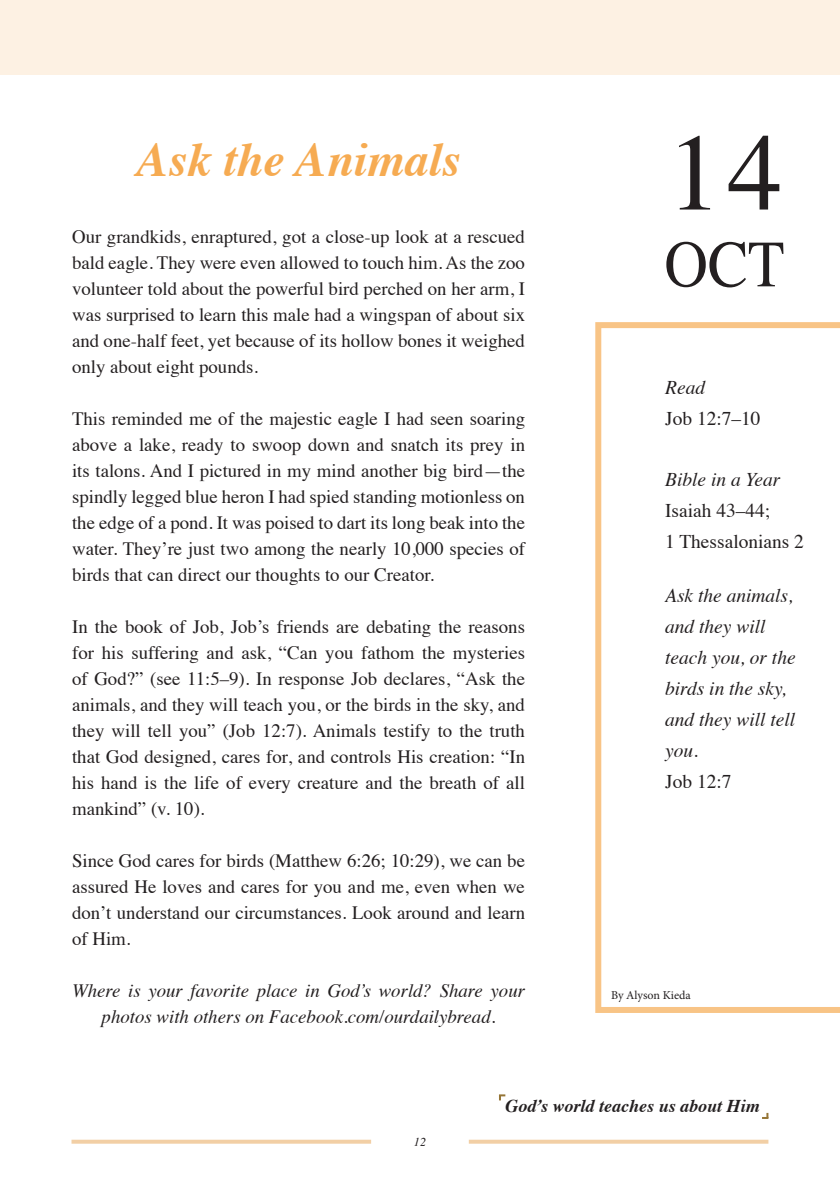
<style>
.page{position:relative;width:840px;height:1191px;background:#fff}
.page>*{position:absolute;margin:0;border:0;box-sizing:border-box;transform-origin:0 0}
.t1{font:110px "Times";color:#231f20}
.t2{font:66px "Times";color:#231f20;scale:.91 1}
.t3{font:italic 700 48px "Times";color:#f6ab52}
.t4{font:italic 19.4px/31px "Times";color:#231f20}
.t5{font:19.4px/31px "Times";color:#231f20}
.t6{font:18.8px/26px "Times";color:#231f20;text-align:justify}
.t7{font:italic 18.8px/26px "Times";color:#231f20;text-align:center}
.t8{font:italic 700 18px "Times";color:#231f20}
.t9{font:12px "Minion Pro";color:#231f20}
.t10{font:italic 12px "Times";color:#231f20}
</style>
<div class="page">
<div style="left:0;top:0;width:839px;height:74px;background:#fdf1e3"></div>
<svg style="left:595px;top:322px;width:244px;height:691px"></svg>
<svg style="left:499px;top:1094px;width:6px;height:6px"></svg>
<svg style="left:762px;top:1113px;width:6px;height:6px"></svg>
<svg style="left:468px;top:1139px;width:300px;height:4px"></svg>
<svg style="left:71px;top:1139px;width:300px;height:4px"></svg>
<h3 class="t3" style="left:136px;top:115px;width:325px">Ask the Animals</h3>
<p class="t6" style="left:72px;top:222px;width:454px">Our grandkids, enraptured, got a close-up look at a rescued bald eagle. They were even allowed to touch him. As the zoo volunteer told about the powerful bird perched on her arm, I was surprised to learn this male had a wingspan of about six and one-half feet, yet because of its hollow bones it weighed only about eight pounds.</p>
<p class="t6" style="left:72px;top:404px;width:454px">This reminded me of the majestic eagle I had seen soaring above a lake, ready to swoop down and snatch its prey in its talons. And I pictured in my mind another big bird—the spindly legged blue heron I had spied standing motionless on the edge of a pond. It was poised to dart its long beak into the water. They’re just two among the nearly 10,000 species of birds that can direct our thoughts to our Creator.</p>
<p class="t6" style="left:72px;top:612px;width:454px">In the book of Job, Job’s friends are debating the reasons for his suffering and ask, “Can you fathom the mysteries of God?” (see 11:5–9). In response Job declares, “Ask the animals, and they will teach you, or the birds in the sky, and they will tell you” (Job 12:7). Animals testify to the truth that God designed, cares for, and controls His creation: “In his hand is the life of every creature and the breath of all mankind” (v. 10).</p>
<p class="t6" style="left:72px;top:846px;width:454px">Since God cares for birds (Matthew 6:26; 10:29), we can be assured He loves and cares for you and me, even when we don’t understand our circumstances. Look around and learn of Him.</p>
<p class="t7" style="left:72px;top:976px;width:454px">Where is your favorite place in God’s world? Share your photos with others on Facebook.com/ourdailybread.</p>
<h1 class="t1" style="left:666px;top:70px;width:117px">14</h1>
<h2 class="t2" style="left:664px;top:202px;width:133px">OCT</h2>
<p class="t4" style="left:664px;top:371px;width:41px">Read</p>
<p class="t5" style="left:664px;top:401px;width:97px">Job 12:7–10</p>
<p class="t4" style="left:664px;top:463px;width:117px">Bible in a Year</p>
<p class="t5" style="left:664px;top:493px;width:140px">Isaiah 43–44;<br>1 Thessalonians 2</p>
<p class="t4" style="left:664px;top:578px;width:132px">Ask the animals, and they will teach you, or the birds in the sky, and they will tell you.</p>
<p class="t5" style="left:664px;top:764px;width:68px">Job 12:7</p>
<p class="t9" style="left:610px;top:987px;width:81px">By Alyson Kieda</p>
<p class="t10" style="left:414px;top:1131px;width:13px">12</p>
<p class="t8" style="left:505px;top:1088px;width:256px">God’s world teaches us about Him</p>
</div>
